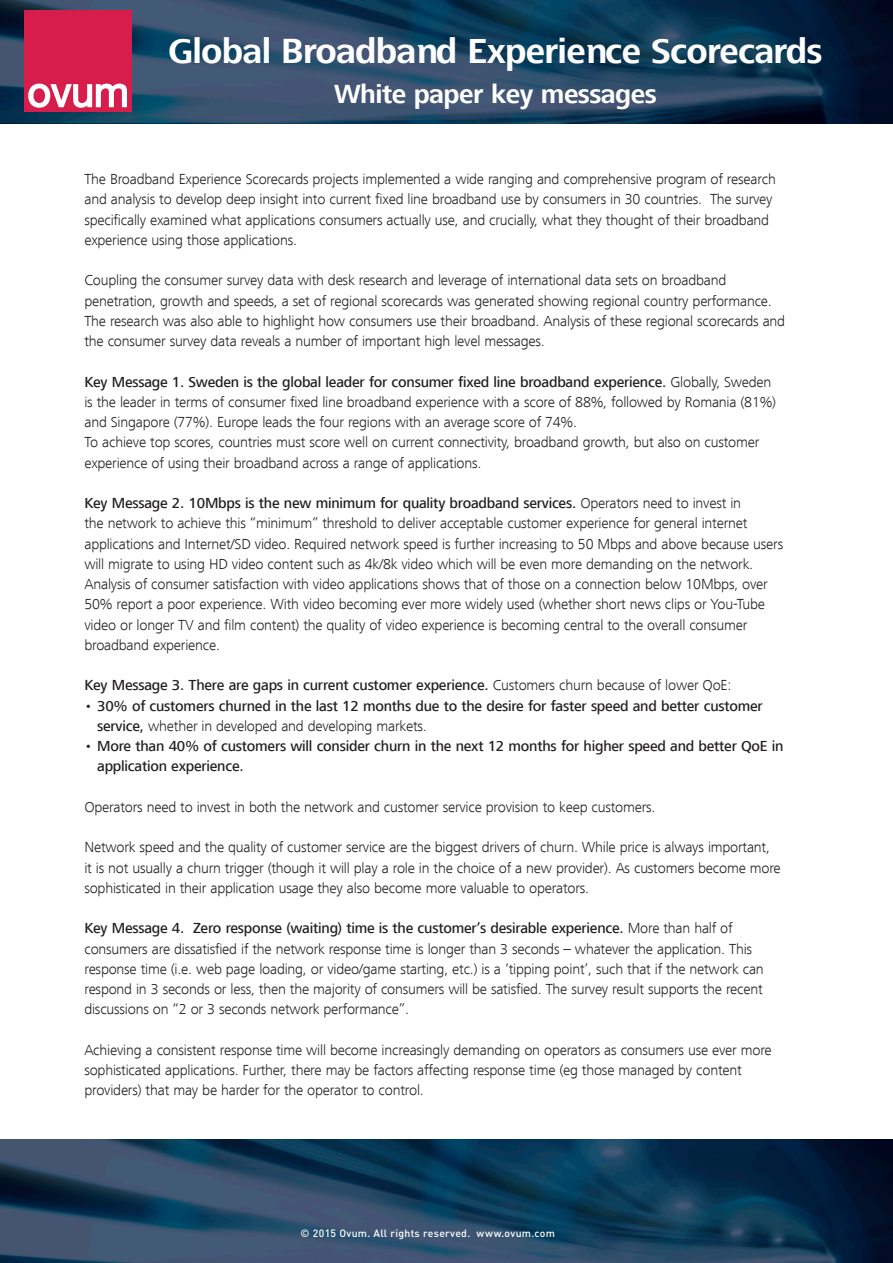
<style>
.page{position:relative;width:893px;height:1263px;background:#fff}
.page>*{position:absolute;margin:0;border:0;box-sizing:border-box;transform-origin:0 0}
.headline__cover{font:700 36px "Frutiger Next LT";letter-spacing:-.02em;color:#fff}
.headline__cover-2{font:700 27px "Frutiger Next LT";letter-spacing:-.02em;color:#fff}
.bodytext_-_1mm_space{font:300 15px/20.2px "Frutiger Next LT";letter-spacing:-.015em;color:#231f20}
.bodytext_-_0mm_space{font:300 15px/20.2px "Frutiger Next LT";letter-spacing:-.015em;color:#231f20}
.bodytext_bullet_-_0m{font:500 15px/20.2px "Frutiger Next LT";letter-spacing:-.015em;color:#231f20}
.bodytext_bullet_-_1m{font:500 15px/20.2px "Frutiger Next LT";letter-spacing:-.015em;color:#231f20}
.bodytext_-_0mm_space-2{font:500 15px "Frutiger Next LT";letter-spacing:-.015em;color:#231f20}
.footer__normal{font:500 10.5px "DINOT";letter-spacing:.025em;color:#fff}
.s1{font-weight:500}
.s2{font-weight:300}
</style>
<div class="page">
<img style="left:0;top:0;width:893px;height:123px">
<div style="left:24px;top:10px;width:107px;height:102px;background:#d61d4b"></div>
<svg style="left:28px;top:83px;width:99px;height:25px"></svg>
<img style="left:0;top:1140px;width:893px;height:123px">
<p class="headline__cover" style="left:168px;top:30px;width:656px">Global Broadband Experience Scorecards</p>
<p class="headline__cover-2" style="left:334px;top:79px;width:324px">White paper key messages</p>
<p class="bodytext_-_1mm_space" style="left:84px;top:169px;width:693px">The Broadband Experience Scorecards projects implemented a wide ranging and comprehensive program of research and analysis to develop deep insight into current fixed line broadband use by consumers in 30 countries. The survey specifically examined what applications consumers actually use, and crucially, what they thought of their broadband experience using those applications.</p>
<p class="bodytext_-_1mm_space" style="left:84px;top:270px;width:702px">Coupling the consumer survey data with desk research and leverage of international data sets on broadband penetration, growth and speeds, a set of regional scorecards was generated showing regional country performance.<br>The research was also able to highlight how consumers use their broadband. Analysis of these regional scorecards and the consumer survey data reveals a number of important high level messages.</p>
<p class="bodytext_-_0mm_space" style="left:84px;top:371px;width:693px"><span class="s1">Key Message 1. Sweden is the global leader for consumer fixed line broadband experience.</span> Globally, Sweden is the leader in terms of consumer fixed line broadband experience with a score of 88%, followed by Romania (81%) and Singapore (77%). Europe leads the four regions with an average score of 74%.</p>
<p class="bodytext_-_1mm_space" style="left:84px;top:432px;width:677px">To achieve top scores, countries must score well on current connectivity, broadband growth, but also on customer experience of using their broadband across a range of applications.</p>
<p class="bodytext_-_0mm_space" style="left:84px;top:493px;width:700px"><span class="s1">Key Message 2. 10Mbps is the new minimum for quality broadband services.</span> Operators need to invest in<br>the network to achieve this “minimum” threshold to deliver acceptable customer experience for general internet applications and Internet/SD video. Required network speed is further increasing to 50 Mbps and above because users will migrate to using HD video content such as 4k/8k video which will be even more demanding on the network.</p>
<p class="bodytext_-_1mm_space" style="left:84px;top:574px;width:685px">Analysis of consumer satisfaction with video applications shows that of those on a connection below 10Mbps, over 50% report a poor experience. With video becoming ever more widely used (whether short news clips or You-Tube video or longer TV and film content) the quality of video experience is becoming central to the overall consumer broadband experience.</p>
<p class="bodytext_-_0mm_space-2" style="left:84px;top:677px;width:648px">Key Message 3. There are gaps in current customer experience. <span class="s2">Customers churn because of lower QoE:</span></p>
<p class="bodytext_bullet_-_0m" style="left:97px;top:695px;width:667px;text-indent:-13px"><span class="s2">•</span> 30% of customers churned in the last 12 months due to the desire for faster speed and better customer service, <span class="s2">whether in developed and developing markets.</span></p>
<p class="bodytext_bullet_-_1m" style="left:97px;top:736px;width:688px;text-indent:-13px"><span class="s2">•</span> More than 40% of customers will consider churn in the next 12 months for higher speed and better QoE in application experience.</p>
<p class="bodytext_-_1mm_space" style="left:84px;top:797px;width:573px">Operators need to invest in both the network and customer service provision to keep customers.</p>
<p class="bodytext_-_1mm_space" style="left:84px;top:837px;width:698px">Network speed and the quality of customer service are the biggest drivers of churn. While price is always important, it is not usually a churn trigger (though it will play a role in the choice of a new provider). As customers become more sophisticated in their application usage they also become more valuable to operators.</p>
<p class="bodytext_-_1mm_space" style="left:84px;top:918px;width:681px"><span class="s1">Key Message 4. Zero response (waiting) time is the customer’s desirable experience.</span> More than half of consumers are dissatisfied if the network response time is longer than 3 seconds – whatever the application. This response time (i.e. web page loading, or video/game starting, etc.) is a ‘tipping point’, such that if the network can respond in 3 seconds or less, then the majority of consumers will be satisfied. The survey result supports the recent discussions on “2 or 3 seconds network performance”.</p>
<p class="bodytext_-_1mm_space" style="left:84px;top:1040px;width:689px">Achieving a consistent response time will become increasingly demanding on operators as consumers use ever more sophisticated applications. Further, there may be factors affecting response time (eg those managed by content providers) that may be harder for the operator to control.</p>
<p class="footer__normal" style="left:301px;top:1227px;width:256px">© 2015 Ovum. All rights reserved. www.ovum.com</p>
</div>
